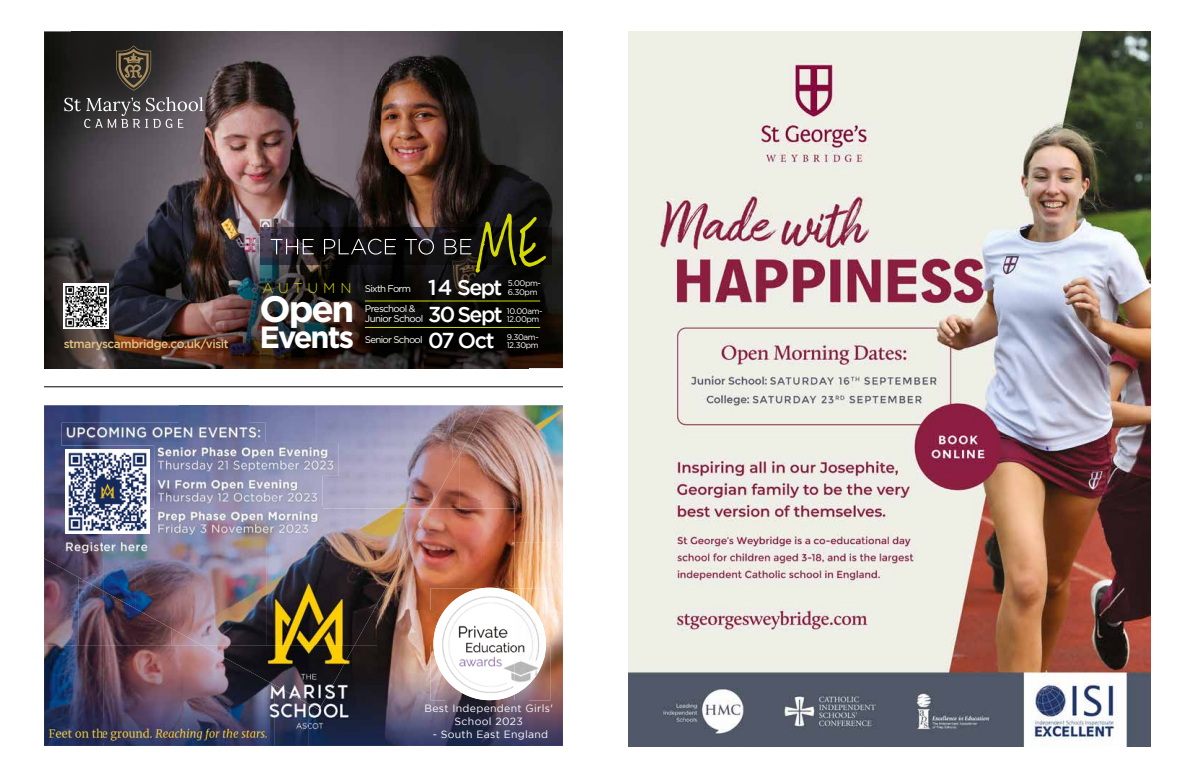
<style>
.page{position:relative;width:1191px;height:780px;background:#fff}
.page>*{position:absolute;margin:0;border:0;box-sizing:border-box;transform-origin:0 0}
.t1{font:700 36.9px "Gotham";color:#fff}
.t2{font:700 30.7px "Gotham";letter-spacing:-.065em;color:#fff}
.t3{font:500 21.5px/26.5px "Gotham";letter-spacing:-.07em;color:#fff;text-align:justify}
.t4{font:300 14.1px "Gotham";letter-spacing:.34em;color:#d3d800}
.t5{font:500 11.9px "Gotham";letter-spacing:-.04em;color:#e0c083}
.t6{font:10.5px/12.8px "Gotham";letter-spacing:.03em;color:#fff;text-align:center}
.t7{font:9.7px/9.7px "Gotham";letter-spacing:-.065em;color:#fff}
.t8{font:8.2px/8.2px "Gotham";letter-spacing:-.05em;color:#fff}
</style>
<div class="page">
<img style="left:459px;top:405px;width:104px;height:137px">
<img style="left:452px;top:467px;width:7px;height:41px">
<img style="left:44px;top:590px;width:34px;height:55px">
<img style="left:514px;top:542px;width:49px;height:68px">
<img style="left:78px;top:590px;width:25px;height:55px">
<img style="left:550px;top:610px;width:13px;height:35px">
<img style="left:44px;top:405px;width:68px;height:185px">
<img style="left:112px;top:405px;width:68px;height:103px">
<img style="left:316px;top:405px;width:136px;height:103px">
<img style="left:452px;top:405px;width:34px;height:62px">
<img style="left:248px;top:405px;width:68px;height:38px">
<img style="left:180px;top:405px;width:68px;height:18px">
<img style="left:44px;top:645px;width:230px;height:101px">
<img style="left:529px;top:645px;width:34px;height:101px">
<img style="left:446px;top:700px;width:83px;height:46px">
<img style="left:514px;top:588px;width:36px;height:112px">
<img style="left:514px;top:593px;width:32px;height:101px">
<img style="left:397px;top:508px;width:117px;height:103px">
<img style="left:103px;top:609px;width:32px;height:36px">
<img style="left:397px;top:611px;width:33px;height:34px">
<img style="left:135px;top:508px;width:262px;height:137px">
<img style="left:103px;top:533px;width:33px;height:76px">
<img style="left:397px;top:508px;width:33px;height:60px">
<img style="left:309px;top:645px;width:137px;height:101px">
<img style="left:274px;top:709px;width:35px;height:37px">
<img style="left:202px;top:645px;width:152px;height:64px">
<svg style="left:481px;top:587px;width:17px;height:1px"></svg>
<img style="left:430px;top:588px;width:84px;height:112px">
<img style="left:62px;top:423px;width:204px;height:22px">
<img style="left:154px;top:443px;width:185px;height:33px">
<img style="left:154px;top:443px;width:112px;height:2px">
<img style="left:154px;top:475px;width:168px;height:64px">
<img style="left:154px;top:507px;width:168px;height:1px">
<img style="left:62px;top:539px;width:89px;height:18px">
<img style="left:66px;top:449px;width:84px;height:84px">
<img style="left:47px;top:718px;width:222px;height:24px">
<img style="left:44px;top:31px;width:34px;height:169px">
<img style="left:195px;top:31px;width:333px;height:68px">
<img style="left:528px;top:31px;width:35px;height:337px">
<img style="left:182px;top:99px;width:346px;height:67px">
<img style="left:78px;top:134px;width:70px;height:66px">
<img style="left:148px;top:134px;width:34px;height:167px">
<img style="left:182px;top:166px;width:139px;height:135px">
<img style="left:321px;top:166px;width:207px;height:47px">
<img style="left:44px;top:200px;width:104px;height:168px">
<img style="left:321px;top:273px;width:207px;height:28px">
<img style="left:148px;top:301px;width:380px;height:67px">
<img style="left:72px;top:31px;width:123px;height:103px">
<svg style="left:116px;top:45px;width:35px;height:46px;background:#514736"></svg>
<svg style="left:64px;top:97px;width:139px;height:31px;background:#625f62"></svg>
<img style="left:260px;top:227px;width:292px;height:38px">
<svg style="left:271px;top:213px;width:275px;height:60px;background:#2a271c"></svg>
<hr style="left:365px;top:301px;width:175px;height:1px;background:#d3d800">
<hr style="left:365px;top:327px;width:175px;height:1px;background:#d3d800">
<img style="left:64px;top:284px;width:44px;height:44px">
<hr style="left:44px;top:386px;width:519px;height:1px;background:#000">
<img style="left:628px;top:32px;width:522px;height:714px">
<p class="t5" style="left:64px;top:337px;width:166px">stmaryscambridge.co.uk/visit</p>
<h3 class="t4" style="left:263px;top:279px;width:90px">AUTUMN</h3>
<h1 class="t1" style="left:260px;top:284px;width:96px">Open</h1>
<h2 class="t2" style="left:260px;top:316px;width:96px">Events</h2>
<h3 class="t3" style="left:428px;top:274px;width:76px">14 Sept 30 Sept 07 Oct</h3>
<p class="t8" style="left:507px;top:279px;width:35px">5.00pm-<br>6.30pm</p>
<p class="t8" style="left:507px;top:306px;width:37px">10.00am-<br>12.00pm</p>
<p class="t8" style="left:507px;top:333px;width:33px">9.30am-<br>12.30pm</p>
<p class="t7" style="left:365px;top:283px;width:48px">Sixth Form</p>
<p class="t7" style="left:365px;top:303px;width:60px">Preschool &amp;<br>Junior School</p>
<p class="t7" style="left:365px;top:335px;width:59px">Senior School</p>
<p class="t6" style="left:424px;top:702px;width:130px">Best Independent Girls'<br>School 2023</p>
<p class="t6" style="left:433px;top:727px;width:117px">- South East England</p>
</div>
